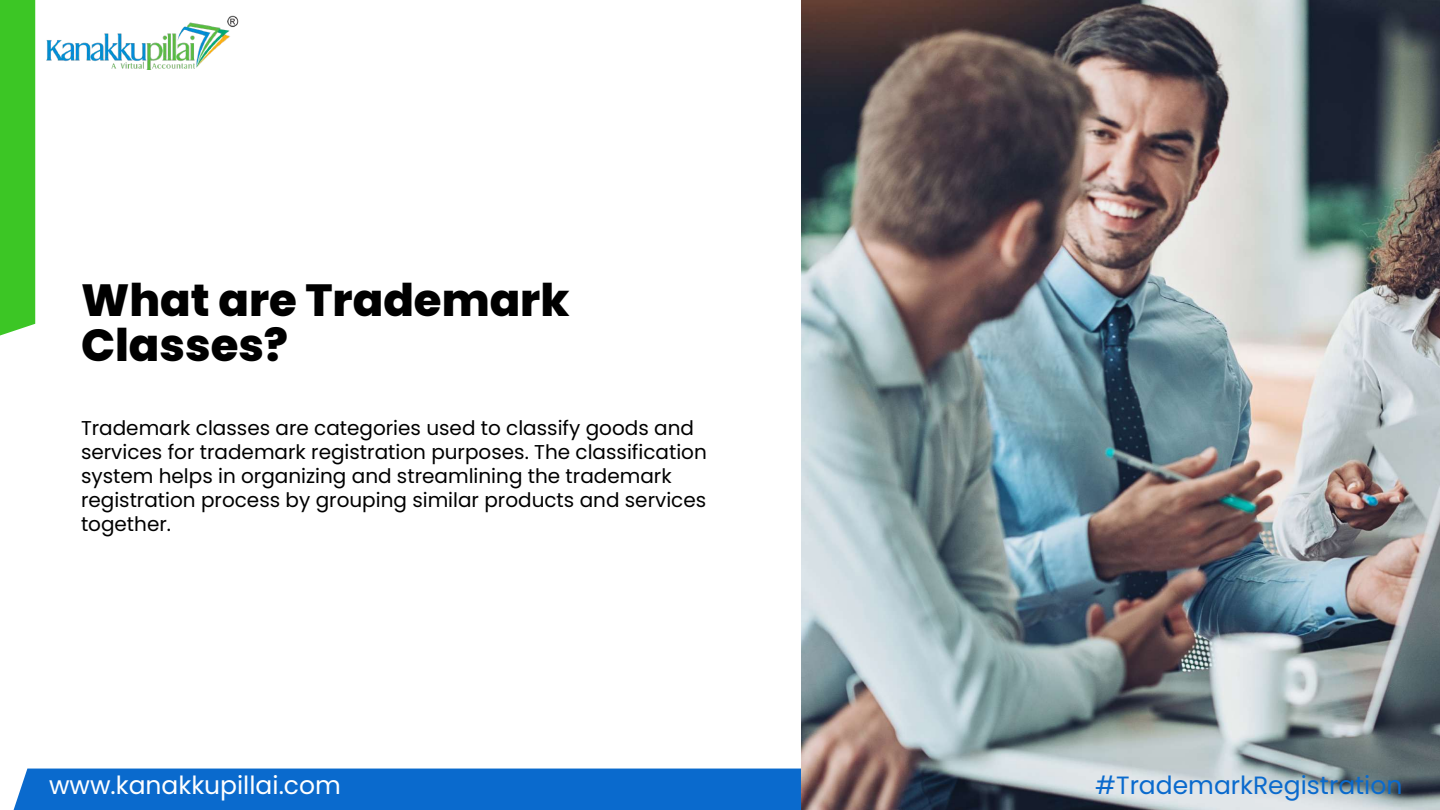
<style>
.page{position:relative;width:1440px;height:810px;background:#fff}
.page>*{position:absolute;margin:0;border:0;box-sizing:border-box;transform-origin:0 0}
.t1{font:800 45px/45px "Poppins";color:#000}
.t2{font:25px "Poppins";color:#0a6acd}
.t3{font:25px "Poppins";color:#fff}
.t4{font:20px/24px "Poppins";color:#000}
</style>
<div class="page">
<div style="left:13px;top:769px;width:788px;height:41px;background:#0a6acd"></div>
<img style="left:801px;top:0;width:639px;height:810px">
<div style="left:0;top:0;width:35px;height:341px;background:#3cc625"></div>
<img style="left:47px;top:15px;width:192px;height:55px">
<h1 class="t1" style="left:81px;top:278px;width:490px">What are Trademark<br>Classes?</h1>
<p class="t4" style="left:81px;top:416px;width:627px">Trademark classes are categories used to classify goods and services for trademark registration purposes. The classification system helps in organizing and streamlining the trademark registration process by grouping similar products and services together.</p>
<p class="t3" style="left:49px;top:768px;width:293px">www.kanakkupillai.com</p>
<p class="t2" style="left:1095px;top:768px;width:309px">#TrademarkRegistration</p>
</div>
